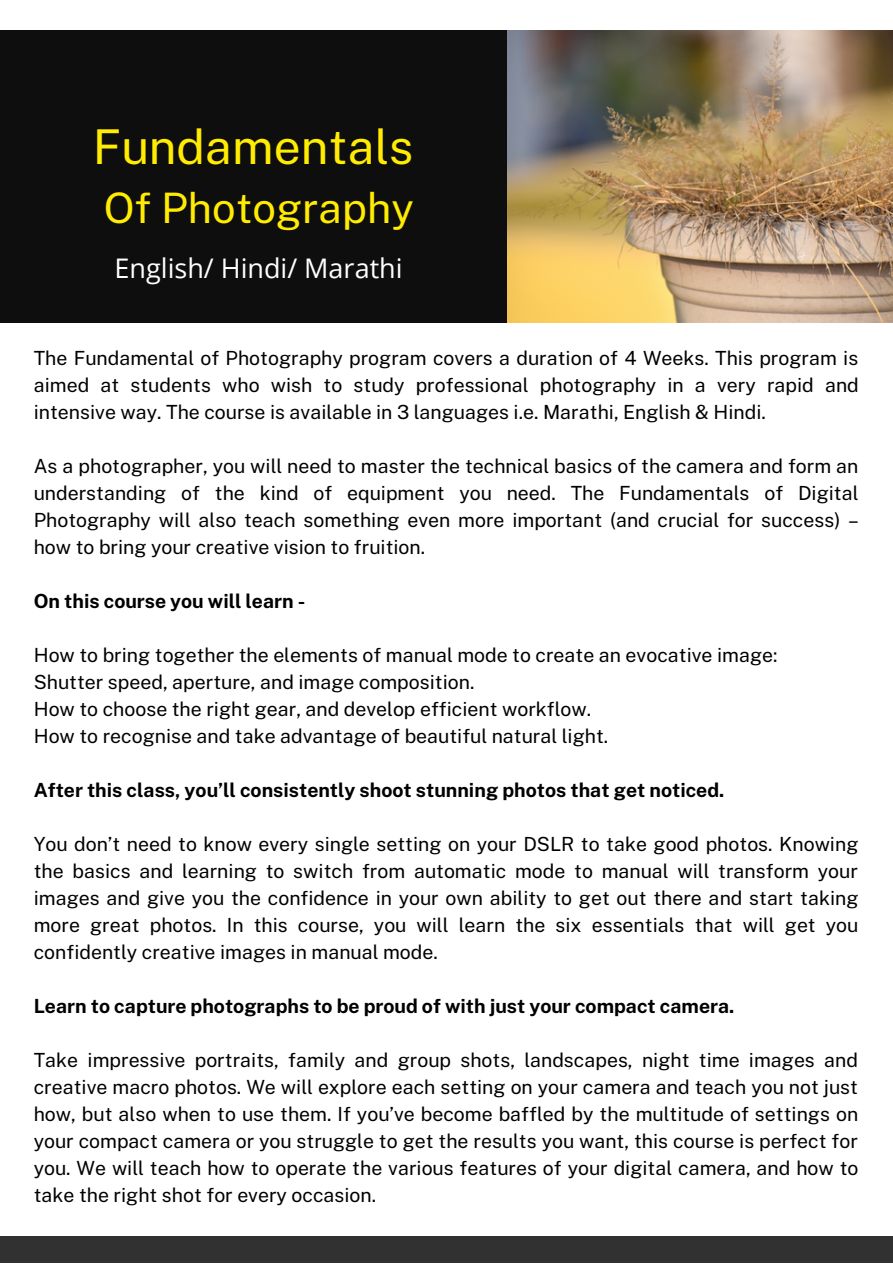
<style>
.page{position:relative;width:893px;height:1264px;background:#fff}
.page>*{position:absolute;margin:0;border:0;box-sizing:border-box;transform-origin:0 0}
.t1{font:48px "Public Sans";color:#ffec00}
.t2{font:42px "Public Sans";color:#ffec00}
.t3{font:27px "Open Sans";color:#fff}
.t4{font:19.5px/27px "Public Sans";color:#000;text-align:justify}
.t5{font:700 19.5px "Public Sans";color:#000}
</style>
<div class="page">
<div style="left:0;top:30px;width:892px;height:293px;background:#0e0e0e"></div>
<img style="left:508px;top:30px;width:384px;height:292px">
<div style="left:0;top:1236px;width:892px;height:26px;background:#313131"></div>
<h1 class="t1" style="left:93px;top:119px;width:322px">Fundamentals</h1>
<h2 class="t2" style="left:104px;top:183px;width:311px">Of Photography</h2>
<h3 class="t3" style="left:115px;top:249px;width:289px">English/ Hindi/ Marathi</h3>
<p class="t4" style="left:34px;top:345px;width:826px">The Fundamental of Photography program covers a duration of 4 Weeks. This program is aimed at students who wish to study professional photography in a very rapid and intensive way. The course is available in 3 languages i.e. Marathi, English &amp; Hindi.</p>
<p class="t4" style="left:34px;top:452px;width:826px">As a photographer, you will need to master the technical basics of the camera and form an understanding of the kind of equipment you need. The Fundamentals of Digital Photography will also teach something even more important (and crucial for success) – how to bring your creative vision to fruition.</p>
<p class="t5" style="left:34px;top:589px;width:273px">On this course you will learn -</p>
<p class="t4" style="left:34px;top:641px;width:745px;text-align:left">How to bring together the elements of manual mode to create an evocative image:<br>Shutter speed, aperture, and image composition.<br>How to choose the right gear, and develop efficient workflow.<br>How to recognise and take advantage of beautiful natural light.</p>
<p class="t5" style="left:34px;top:778px;width:692px">After this class, you’ll consistently shoot stunning photos that get noticed.</p>
<p class="t4" style="left:34px;top:830px;width:826px">You don’t need to know every single setting on your DSLR to take good photos. Knowing the basics and learning to switch from automatic mode to manual will transform your images and give you the confidence in your own ability to get out there and start taking more great photos. In this course, you will learn the six essentials that will get you confidently creative images in manual mode.</p>
<p class="t5" style="left:34px;top:994px;width:702px">Learn to capture photographs to be proud of with just your compact camera.</p>
<p class="t4" style="left:34px;top:1046px;width:826px">Take impressive portraits, family and group shots, landscapes, night time images and creative macro photos. We will explore each setting on your camera and teach you not just how, but also when to use them. If you’ve become baffled by the multitude of settings on your compact camera or you struggle to get the results you want, this course is perfect for you. We will teach how to operate the various features of your digital camera, and how to take the right shot for every occasion.</p>
</div>
